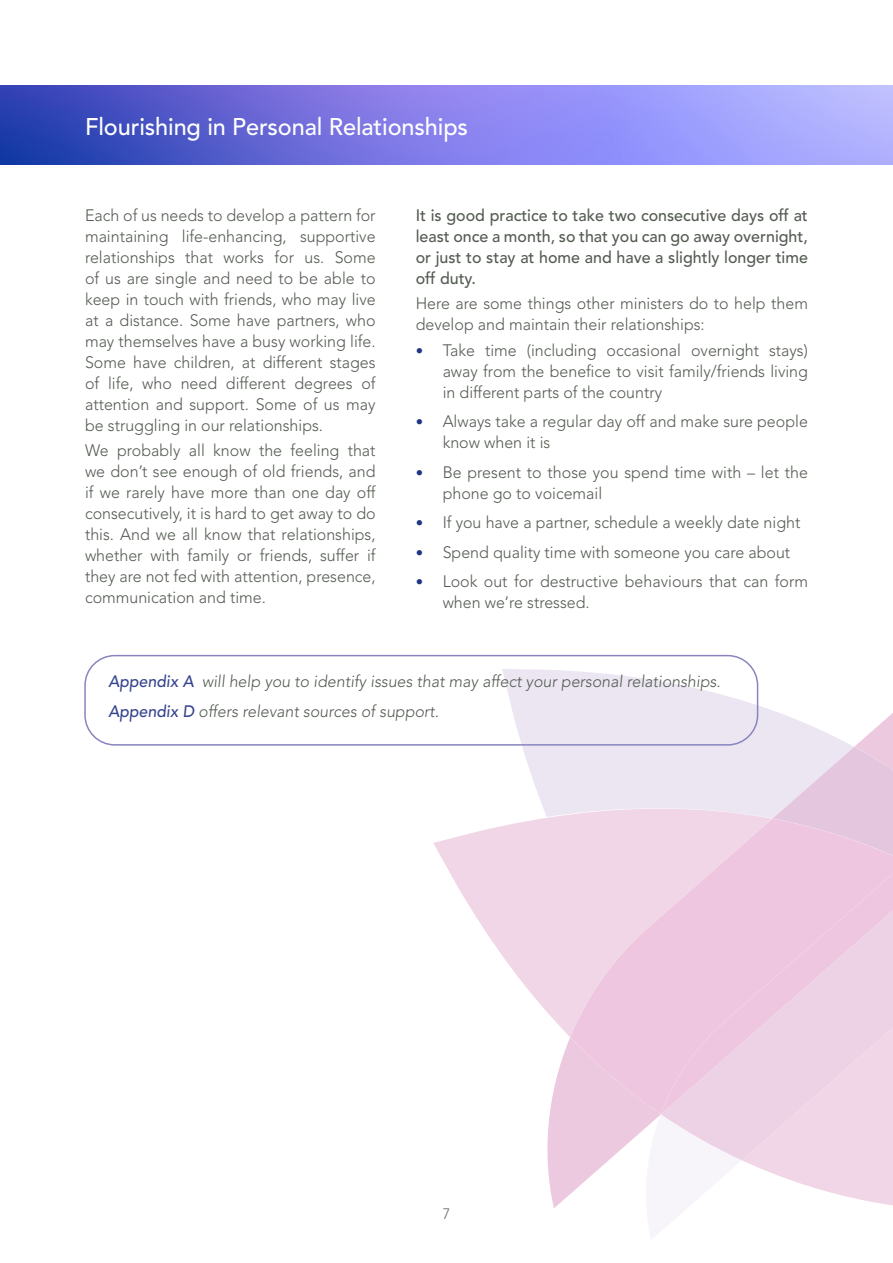
<style>
.page{position:relative;width:893px;height:1263px;background:#fff}
.page>*{position:absolute;margin:0;border:0;box-sizing:border-box;transform-origin:0 0}
.t1{font:500 24px "Avenir";letter-spacing:-.005em;color:#fff}
.t2{font:300 16.5px/21px "Avenir";color:#545c52}
.t3{font:500 16.5px/21px "Avenir";color:#545c52;text-align:justify}
.t4{font:300 15px "Avenir";color:#646960;scale:.96 1}
.s1{font-size:15px;color:#1e3582}
.s2{font-weight:500;color:#36448d}
</style>
<div class="page">
<svg style="left:502px;top:669px;width:40px;height:135px;fill:#ebe6f1"></svg>
<svg style="left:542px;top:654px;width:351px;height:155px;fill:#ebe6f1"></svg>
<svg style="left:773px;top:747px;width:120px;height:9px"></svg>
<svg style="left:642px;top:756px;width:251px;height:53px;background:#eae1ee"></svg>
<svg style="left:660px;top:765px;width:233px;height:44px;background:#e8daea"></svg>
<svg style="left:433px;top:809px;width:460px;height:399px"></svg>
<svg style="left:570px;top:819px;width:323px;height:295px;background:#eecde2"></svg>
<svg style="left:661px;top:1114px;width:232px;height:46px;fill:#f1d6e7"></svg>
<svg style="left:661px;top:862px;width:232px;height:252px;background:#edcbe1"></svg>
<div style="left:84px;top:655px;width:674px;height:91px;border:2px solid #8884bf;border-radius:30px"></div>
<img style="left:0;top:85px;width:893px;height:80px">
<h1 class="t1" style="left:85px;top:112px;width:384px">Flourishing in Personal Relationships</h1>
<p class="t2" style="left:85px;top:205px;width:292px;text-align:justify">Each of us needs to develop a pattern for maintaining life-enhancing, supportive relationships that works for us. Some of us are single and need to be able to keep in touch with friends, who may live at a distance. Some have partners, who may themselves have a busy working life.<br>Some have children, at different stages of life, who need different degrees of attention and support. Some of us may be struggling in our relationships.</p>
<p class="t2" style="left:85px;top:440px;width:292px;text-align:justify">We probably all know the feeling that we don’t see enough of old friends, and if we rarely have more than one day off consecutively, it is hard to get away to do this. And we all know that relationships, whether with family or friends, suffer if they are not fed with attention, presence, communication and time.</p>
<p class="t3" style="left:416px;top:205px;width:394px">It is good practice to take two consecutive days off at least once a month, so that you can go away overnight, or just to stay at home and have a slightly longer time off duty.</p>
<p class="t2" style="left:416px;top:293px;width:394px">Here are some things other ministers do to help them develop and maintain their relationships:</p>
<p class="t2" style="left:443px;top:339px;width:367px;text-align:justify;text-indent:-27px"><span class="s1">•</span> Take time (including occasional overnight stays) away from the benefice to visit family/friends living in different parts of the country</p>
<p class="t2" style="left:443px;top:411px;width:367px;text-indent:-27px"><span class="s1">•</span> Always take a regular day off and make sure people know when it is</p>
<p class="t2" style="left:443px;top:461px;width:367px;text-indent:-27px"><span class="s1">•</span> Be present to those you spend time with – let the phone go to voicemail</p>
<p class="t2" style="left:416px;top:512px;width:386px"><span class="s1">•</span> If you have a partner, schedule a weekly date night</p>
<p class="t2" style="left:416px;top:541px;width:376px"><span class="s1">•</span> Spend quality time with someone you care about</p>
<p class="t2" style="left:443px;top:571px;width:367px;text-indent:-27px"><span class="s1">•</span> Look out for destructive behaviours that can form when we’re stressed.</p>
<p class="t2" style="left:108px;top:667px;width:616px;line-height:29.5px"><span class="s2">Appendix A</span> will help you to identify issues that may affect your personal relationships.<br><span class="s2">Appendix D</span> offers relevant sources of support.</p>
<p class="t4" style="left:443px;top:1205px;width:9px">7</p>
</div>
